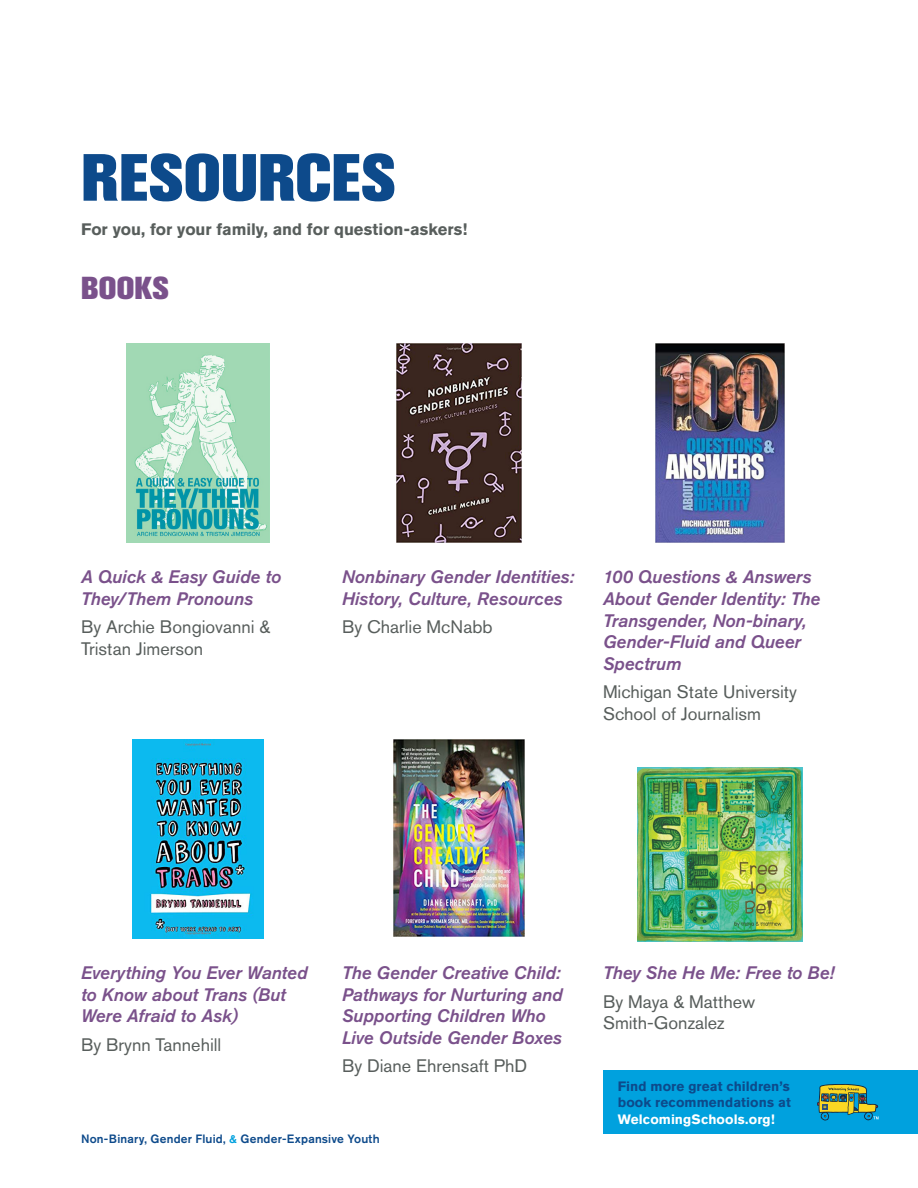
<style>
.page{position:relative;width:918px;height:1188px;background:#fff}
.page>*{position:absolute;margin:0;border:0;box-sizing:border-box;transform-origin:0 0}
.t1{font:800 66px "Akzidenz Grotesk Pro";letter-spacing:.005em;color:#0d4a8b}
.t2{font:800 31.5px "Akzidenz Grotesk Pro";letter-spacing:.01em;color:#7a518b}
.t3{font:italic 500 18px/21.6px "Akzidenz Grotesk Pro";color:#7a518b}
.t4{font:18px/21.6px "Akzidenz Grotesk Pro";color:#585e5c}
.t5{font:700 16.5px "Akzidenz Grotesk Pro";color:#585e5c}
.t6{font:700 13.5px/16.5px "Akzidenz Grotesk Pro";letter-spacing:.01em;color:#0d4a8b}
.t7{font:700 13.5px "Akzidenz Grotesk Pro";letter-spacing:.01em;color:#fff}
.t8{font:500 12px "Akzidenz Grotesk Pro";letter-spacing:.015em;color:#0d4a8b}
.s1{color:#00a1de}
</style>
<div class="page">
<img style="left:127px;top:343px;width:142px;height:199px">
<img style="left:132px;top:739px;width:132px;height:199px">
<img style="left:393px;top:739px;width:132px;height:198px">
<img style="left:396px;top:343px;width:126px;height:199px">
<img style="left:655px;top:343px;width:130px;height:199px">
<img style="left:638px;top:768px;width:164px;height:174px">
<div style="left:603px;top:1071px;width:315px;height:63px;background:#00a1de"></div>
<svg style="left:817px;top:1084px;width:62px;height:37px"></svg>
<h1 class="t1" style="left:81px;top:135px;width:316px">RESOURCES</h1>
<p class="t5" style="left:81px;top:218px;width:388px">For you, for your family, and for question-askers!</p>
<h2 class="t2" style="left:81px;top:267px;width:89px">BOOKS</h2>
<p class="t3" style="left:81px;top:566px;width:202px">A Quick &amp; Easy Guide to<br>They/Them Pronouns</p>
<p class="t4" style="left:81px;top:616px;width:191px">By Archie Bongiovanni &amp;<br>Tristan Jimerson</p>
<p class="t3" style="left:342px;top:566px;width:234px">Nonbinary Gender Identities:<br>History, Culture, Resources</p>
<p class="t4" style="left:342px;top:616px;width:152px">By Charlie McNabb</p>
<p class="t3" style="left:603px;top:566px;width:219px">100 Questions &amp; Answers<br>About Gender Identity: The<br>Transgender, Non-binary,<br>Gender-Fluid and Queer<br>Spectrum</p>
<p class="t4" style="left:603px;top:681px;width:195px">Michigan State University<br>School of Journalism</p>
<p class="t3" style="left:81px;top:962px;width:228px">Everything You Ever Wanted to Know about Trans (But<br>Were Afraid to Ask)</p>
<p class="t4" style="left:81px;top:1034px;width:142px">By Brynn Tannehill</p>
<p class="t3" style="left:342px;top:962px;width:222px">The Gender Creative Child:<br>Pathways for Nurturing and<br>Supporting Children Who<br>Live Outside Gender Boxes</p>
<p class="t4" style="left:342px;top:1055px;width:187px">By Diane Ehrensaft PhD</p>
<p class="t8" style="left:81px;top:1131px;width:300px">Non-Binary, Gender Fluid, <span class="s1">&amp;</span> Gender-Expansive Youth</p>
<p class="t3" style="left:603px;top:962px;width:233px">They She He Me: Free to Be!</p>
<p class="t4" style="left:603px;top:990px;width:154px">By Maya &amp; Matthew<br>Smith-Gonzalez</p>
<p class="t6" style="left:618px;top:1078px;width:175px">Find more great children’s book recommendations at</p>
<p class="t7" style="left:618px;top:1110px;width:158px">WelcomingSchools.org!</p>
</div>
